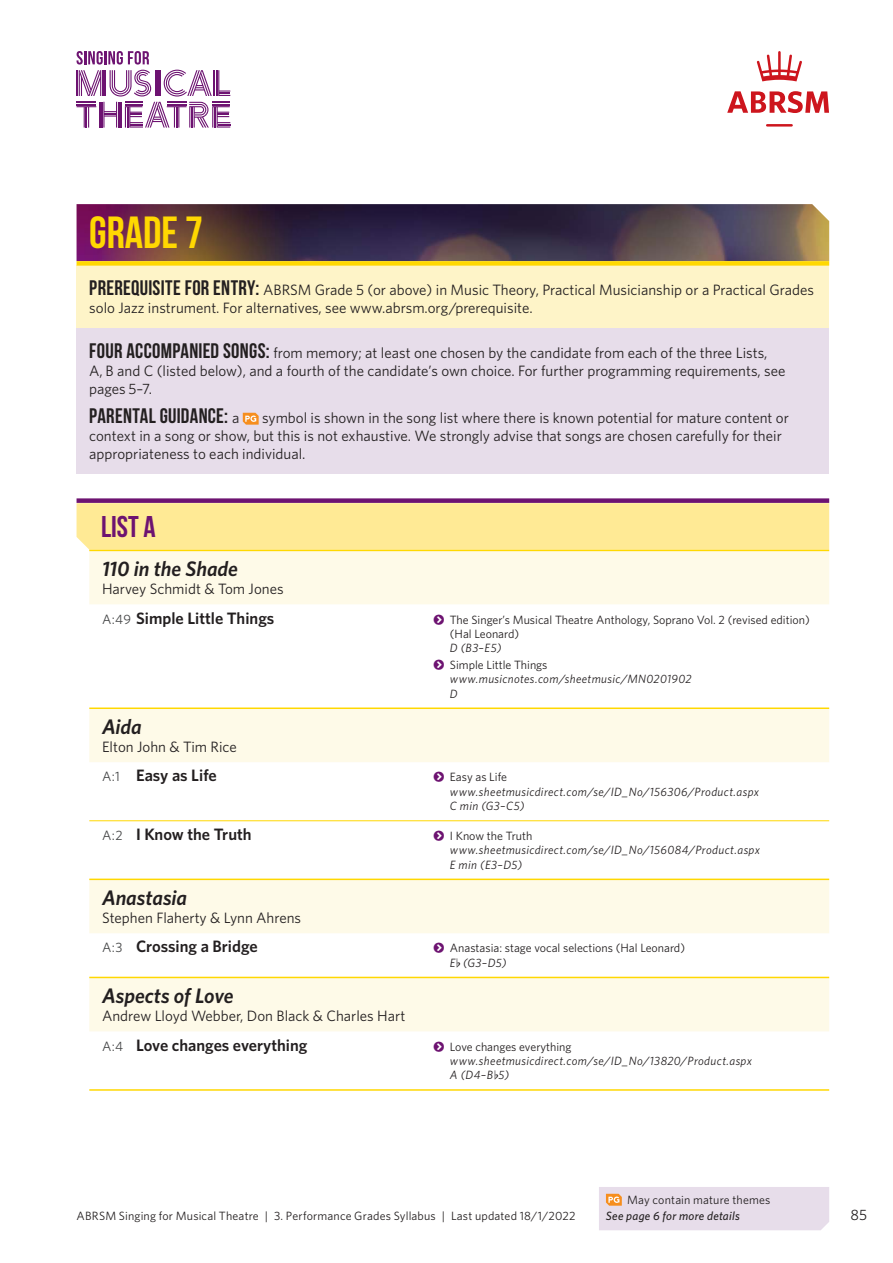
<style>
.page{position:relative;width:893px;height:1263px;background:#fff}
.page>*{position:absolute;margin:0;border:0;box-sizing:border-box;transform-origin:0 0}
.Grade_head{font:700 45px "Bebas Neue";color:#ffd801}
.List_head__B_C{font:700 30px "Bebas Neue";color:#6d1371}
.Show{font:italic 600 21px "Whitney";color:#231f20}
.Intro_text{font:700 21px "Bebas Neue";letter-spacing:.01em;color:#231f20}
.t1{font:600 16.5px "Whitney";color:#231f20}
.Intro_text-2{font:15px/18px "Whitney";color:#231f20}
.Show-2{font:15px "Whitney";color:#231f20}
.t2{font:italic 12px/14.4px "Whitney";letter-spacing:.03em;color:#231f20}
.t3{font:12px/14.4px "Whitney";color:#231f20}
.t4{font:italic 500 12px "Whitney";letter-spacing:.02em;color:#231f20}
.s1{font-family:"Bebas Neue";font-weight:700;font-size:21px}
.s2{font-family:"Whitney";font-weight:400;font-size:15px}
.s3{font-weight:400;font-size:13.5px;color:#454647}
.s4{font-style:italic}
.s5{font-style:normal}
.s6{font-family:"Debussy";font-size:10.8px}
.s7{font-family:"Debussy";font-style:normal;font-size:10.8px}
</style>
<div class="page">
<div style="left:599px;top:1187px;width:230px;height:43px;background:#e7ddea"></div>
<svg style="left:727px;top:51px;width:102px;height:76px"></svg>
<svg style="left:77px;top:51px;width:153px;height:77px"></svg>
<div style="left:77px;top:498px;width:752px;height:5px;background:#6d1371"></div>
<div style="left:77px;top:266px;width:752px;height:62px;background:#fef4c8"></div>
<img style="left:77px;top:204px;width:752px;height:57px">
<div style="left:77px;top:261px;width:752px;height:5px;background:#ffd801"></div>
<div style="left:77px;top:328px;width:752px;height:146px;background:#e7ddea"></div>
<svg style="left:243px;top:413px;width:16px;height:12px"></svg>
<div style="left:77px;top:503px;width:752px;height:47px;background:#ffea95"></div>
<svg style="left:89px;top:551px;width:740px;height:480px"></svg>
<hr style="left:89px;top:550px;width:332px;height:1px;background:#ffd801">
<hr style="left:421px;top:550px;width:408px;height:1px;background:#ffd801">
<hr style="left:89px;top:707px;width:332px;height:2px;background:#ffd801">
<hr style="left:421px;top:707px;width:408px;height:2px;background:#ffd801">
<hr style="left:89px;top:820px;width:332px;height:1px;background:#ffd801">
<hr style="left:421px;top:820px;width:408px;height:1px;background:#ffd801">
<hr style="left:89px;top:878px;width:332px;height:2px;background:#ffd801">
<hr style="left:421px;top:878px;width:408px;height:2px;background:#ffd801">
<hr style="left:89px;top:977px;width:332px;height:1px;background:#ffd801">
<hr style="left:421px;top:977px;width:408px;height:1px;background:#ffd801">
<hr style="left:89px;top:1089px;width:332px;height:2px;background:#ffd801">
<hr style="left:421px;top:1089px;width:408px;height:2px;background:#ffd801">
<svg style="left:434px;top:614px;width:10px;height:10px"></svg>
<svg style="left:434px;top:659px;width:10px;height:11px"></svg>
<svg style="left:434px;top:772px;width:10px;height:10px"></svg>
<svg style="left:434px;top:830px;width:10px;height:11px"></svg>
<svg style="left:434px;top:943px;width:10px;height:10px"></svg>
<p class="Grade_head" style="left:89px;top:208px;width:115px">GRADE 7</p>
<p class="Intro_text-2" style="left:89px;top:281px;width:726px"><span class="s1">PREREQUISITE FOR ENTRY:</span> ABRSM Grade 5 (or above) in Music Theory, Practical Musicianship or a Practical Grades solo Jazz instrument. For alternatives, see www.abrsm.org/prerequisite.</p>
<p class="Intro_text-2" style="left:89px;top:343px;width:698px"><span class="s1">FOUR ACCOMPANIED SONGS:</span> from memory; at least one chosen by the candidate from each of the three Lists,<br>A, B and C (listed below), and a fourth of the candidate’s own choice. For further programming requirements, see pages 5–7.</p>
<p class="Intro_text" style="left:89px;top:404px;width:152px">PARENTAL GUIDANCE: <span class="s2">a</span></p>
<p class="Intro_text-2" style="left:89px;top:409px;width:701px;text-indent:173px">symbol is shown in the song list where there is known potential for mature content or context in a song or show, but this is not exhaustive. We strongly advise that songs are chosen carefully for their appropriateness to each individual.</p>
<p class="List_head__B_C" style="left:101px;top:510px;width:56px">LIST A</p>
<p class="Show" style="left:102px;top:554px;width:138px">110 in the Shade</p>
<p class="Show-2" style="left:102px;top:578px;width:183px">Harvey Schmidt &amp; Tom Jones</p>
<p class="t1" style="left:102px;top:607px;width:174px"><span class="s3">A:49</span> Simple Little Things</p>
<p class="t3" style="left:450px;top:612px;width:361px">The Singer’s Musical Theatre Anthology, Soprano Vol. 2 (revised edition) (Hal Leonard)<br><span class="s4">D (B3–E5)</span></p>
<p class="t2" style="left:450px;top:657px;width:243px"><span class="s5">Simple Little Things </span>www.musicnotes.com/sheetmusic/MN0201902<br>D</p>
<p class="Show" style="left:102px;top:712px;width:41px">Aida</p>
<p class="Show-2" style="left:102px;top:736px;width:136px">Elton John &amp; Tim Rice</p>
<p class="t1" style="left:102px;top:765px;width:116px"><span class="s3">A:1</span> Easy as Life</p>
<p class="t2" style="left:450px;top:770px;width:311px"><span class="s5">Easy as Life </span>www.sheetmusicdirect.com/se/ID_No/156306/Product.aspx<br>C min (G3–C5)</p>
<p class="t1" style="left:102px;top:823px;width:151px"><span class="s3">A:2</span> I Know the Truth</p>
<p class="t2" style="left:450px;top:828px;width:312px"><span class="s5">I Know the Truth </span>www.sheetmusicdirect.com/se/ID_No/156084/Product.aspx<br>E min (E3–D5)</p>
<p class="Show" style="left:102px;top:883px;width:87px">Anastasia</p>
<p class="Show-2" style="left:102px;top:907px;width:201px">Stephen Flaherty &amp; Lynn Ahrens</p>
<p class="t1" style="left:102px;top:936px;width:157px"><span class="s3">A:3</span> Crossing a Bridge</p>
<p class="t3" style="left:450px;top:941px;width:237px">Anastasia: stage vocal selections (Hal Leonard)<br><span class="s4">E</span><span class="s6">-</span> <span class="s4">(G3–D5)</span></p>
<p class="Show" style="left:102px;top:981px;width:133px">Aspects of Love</p>
<p class="Show-2" style="left:102px;top:1005px;width:305px">Andrew Lloyd Webber, Don Black &amp; Charles Hart</p>
<p class="t1" style="left:102px;top:1034px;width:207px"><span class="s3">A:4</span> Love changes everything</p>
<p class="t2" style="left:450px;top:1039px;width:304px"><span class="s5">Love changes everything </span>www.sheetmusicdirect.com/se/ID_No/13820/Product.aspx<br>A (D4–B<span class="s7">-</span>5)</p>
<p class="t3" style="left:627px;top:1192px;width:145px">May contain mature themes</p>
<p class="t4" style="left:606px;top:1208px;width:135px">See page 6 for more details</p>
<p class="t3" style="left:77px;top:1208px;width:501px">ABRSM Singing for Musical Theatre | 3. Performance Grades Syllabus | Last updated 18/1/2022</p>
<p class="Intro_text-2" style="left:850px;top:1206px;width:18px">85</p>
</div>
